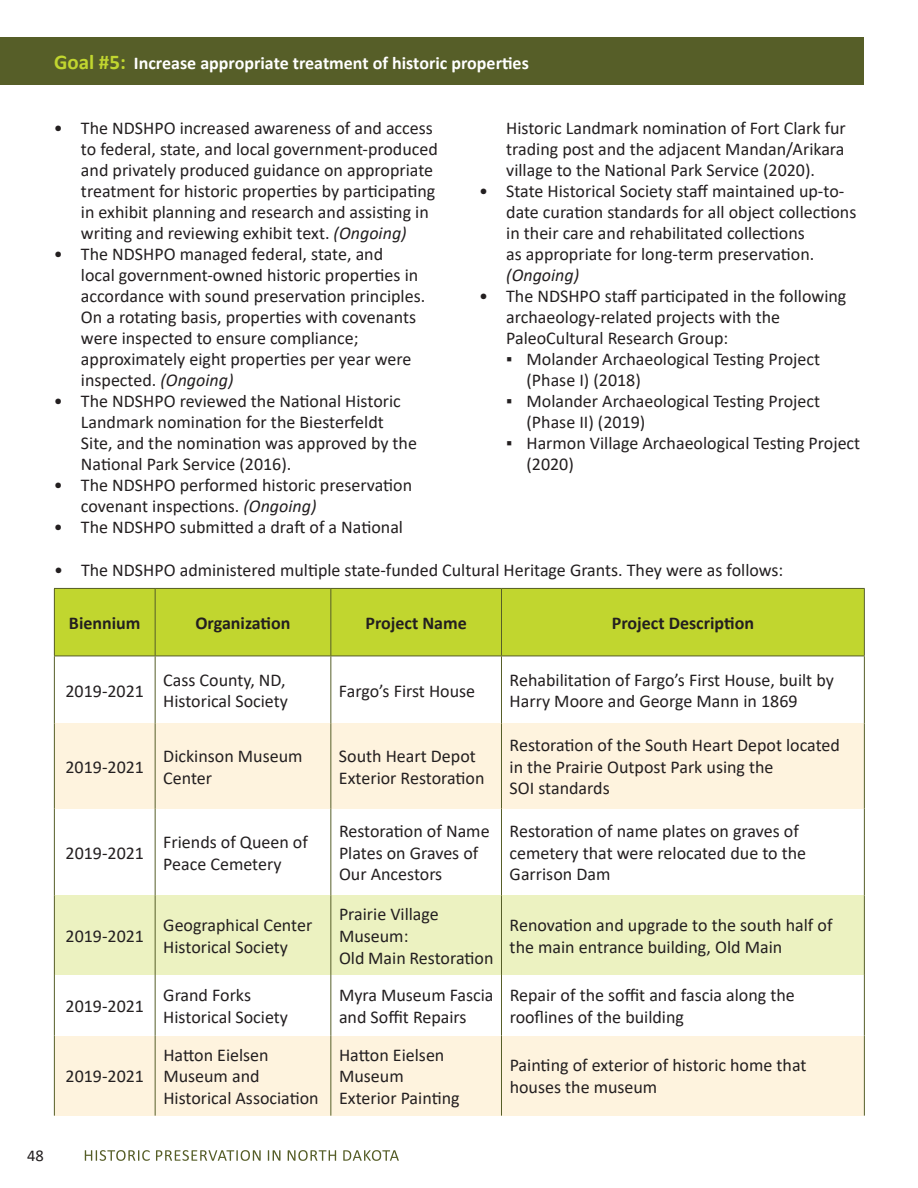
<style>
.page{position:relative;width:918px;height:1188px;background:#fff}
.page>*{position:absolute;margin:0;border:0;box-sizing:border-box;transform-origin:0 0}
.t1{font:18px/21px "Calibri";color:#231f20}
.t2{font:700 18px "Calibri";color:#fff}
.t3{font:700 18px "Calibri";color:#231f20}
.t4{font:italic 18px "Calibri";color:#231f20}
.t5{font:16.5px "Calibri";color:#231f20}
.s1{font-size:21px;color:#c1d62f}
.s2{font-style:italic}
</style>
<div class="page">
<svg style="left:85px;top:1150px;width:314px;height:11px"></svg>
<div style="left:54px;top:1036px;width:810px;height:80px;background:#fef3de"></div>
<div style="left:54px;top:723px;width:810px;height:85px;background:#fef3de"></div>
<div style="left:54px;top:896px;width:810px;height:79px;background:#ecf2c1"></div>
<div style="left:54px;top:588px;width:810px;height:68px;background:#c1d62f"></div>
<div style="left:0;top:38px;width:864px;height:47px;background:#565e28"></div>
<hr style="left:54px;top:656px;width:1px;height:67px;background:#565e28">
<hr style="left:155px;top:656px;width:1px;height:67px;background:#565e28">
<hr style="left:330px;top:656px;width:1px;height:67px;background:#565e28">
<hr style="left:501px;top:656px;width:1px;height:67px;background:#565e28">
<hr style="left:864px;top:656px;width:1px;height:67px;background:#565e28">
<hr style="left:54px;top:723px;width:1px;height:85px;background:#565e28">
<hr style="left:155px;top:723px;width:1px;height:85px;background:#565e28">
<hr style="left:330px;top:723px;width:1px;height:85px;background:#565e28">
<hr style="left:501px;top:723px;width:1px;height:85px;background:#565e28">
<hr style="left:864px;top:723px;width:1px;height:85px;background:#565e28">
<hr style="left:54px;top:809px;width:1px;height:86px;background:#565e28">
<hr style="left:155px;top:809px;width:1px;height:86px;background:#565e28">
<hr style="left:330px;top:809px;width:1px;height:86px;background:#565e28">
<hr style="left:501px;top:809px;width:1px;height:86px;background:#565e28">
<hr style="left:864px;top:809px;width:1px;height:86px;background:#565e28">
<hr style="left:54px;top:895px;width:1px;height:80px;background:#565e28">
<hr style="left:155px;top:895px;width:1px;height:80px;background:#565e28">
<hr style="left:330px;top:895px;width:1px;height:80px;background:#565e28">
<hr style="left:501px;top:895px;width:1px;height:80px;background:#565e28">
<hr style="left:864px;top:895px;width:1px;height:80px;background:#565e28">
<hr style="left:54px;top:975px;width:1px;height:60px;background:#565e28">
<hr style="left:155px;top:975px;width:1px;height:60px;background:#565e28">
<hr style="left:330px;top:975px;width:1px;height:60px;background:#565e28">
<hr style="left:501px;top:975px;width:1px;height:60px;background:#565e28">
<hr style="left:864px;top:975px;width:1px;height:60px;background:#565e28">
<hr style="left:54px;top:1035px;width:1px;height:81px;background:#565e28">
<hr style="left:155px;top:1035px;width:1px;height:81px;background:#565e28">
<hr style="left:330px;top:1035px;width:1px;height:81px;background:#565e28">
<hr style="left:501px;top:1035px;width:1px;height:81px;background:#565e28">
<hr style="left:864px;top:1035px;width:1px;height:81px;background:#565e28">
<hr style="left:54px;top:588px;width:101px;height:1px;background:#565e28">
<hr style="left:54px;top:589px;width:1px;height:67px;background:#565e28">
<hr style="left:155px;top:588px;width:176px;height:1px;background:#565e28">
<hr style="left:155px;top:589px;width:1px;height:67px;background:#565e28">
<hr style="left:331px;top:588px;width:170px;height:1px;background:#565e28">
<hr style="left:330px;top:589px;width:1px;height:67px;background:#565e28">
<hr style="left:501px;top:588px;width:364px;height:1px;background:#565e28">
<hr style="left:501px;top:589px;width:1px;height:67px;background:#565e28">
<hr style="left:864px;top:589px;width:1px;height:67px;background:#565e28">
<hr style="left:54px;top:656px;width:101px;height:1px;background:#565e28">
<hr style="left:155px;top:656px;width:176px;height:1px;background:#565e28">
<hr style="left:331px;top:656px;width:170px;height:1px;background:#565e28">
<hr style="left:501px;top:656px;width:364px;height:1px;background:#565e28">
<p class="t2" style="left:54px;top:50px;width:476px"><span class="s1">Goal #5:</span> Increase appropriate treatment of historic properties</p>
<p class="t1" style="left:81px;top:117px;width:358px;text-indent:-27px">• The NDSHPO increased awareness of and access to federal, state, and local government-produced and privately produced guidance on appropriate treatment for historic properties by participating in exhibit planning and research and assisting in writing and reviewing exhibit text. <span class="s2">(Ongoing)</span></p>
<p class="t1" style="left:81px;top:243px;width:346px;text-indent:-27px">• The NDSHPO managed federal, state, and<br>local government-owned historic properties in accordance with sound preservation principles.<br>On a rotating basis, properties with covenants were inspected to ensure compliance; approximately eight properties per year were inspected. <span class="s2">(Ongoing)</span></p>
<p class="t1" style="left:81px;top:390px;width:338px;text-indent:-27px">• The NDSHPO reviewed the National Historic Landmark nomination for the Biesterfeldt Site, and the nomination was approved by the National Park Service (2016).</p>
<p class="t1" style="left:81px;top:474px;width:333px;text-indent:-27px">• The NDSHPO performed historic preservation covenant inspections. <span class="s2">(Ongoing)</span></p>
<p class="t1" style="left:54px;top:516px;width:351px">• The NDSHPO submitted a draft of a National</p>
<p class="t1" style="left:506px;top:117px;width:341px;text-align:justify">Historic Landmark nomination of Fort Clark fur trading post and the adjacent Mandan/Arikara village to the National Park Service (2020).</p>
<p class="t1" style="left:506px;top:180px;width:352px;text-indent:-27px">• State Historical Society staff maintained up-to&shy;date curation standards for all object collections in their care and rehabilitated collections<br>as appropriate for long-term preservation.</p>
<p class="t4" style="left:506px;top:263px;width:75px">(Ongoing)</p>
<p class="t1" style="left:506px;top:285px;width:342px;text-indent:-27px">• The NDSHPO staff participated in the following archaeology-related projects with the<br>PaleoCultural Research Group:</p>
<p class="t1" style="left:526px;top:348px;width:295px;text-indent:-20px">▪ Molander Archaeological Testing Project (Phase I) (2018)</p>
<p class="t1" style="left:526px;top:390px;width:295px;text-indent:-20px">▪ Molander Archaeological Testing Project (Phase II) (2019)</p>
<p class="t1" style="left:526px;top:432px;width:335px;text-indent:-20px">▪ Harmon Village Archaeological Testing Project (2020)</p>
<p class="t1" style="left:54px;top:559px;width:731px">• The NDSHPO administered multiple state-funded Cultural Heritage Grants. They were as follows:</p>
<p class="t3" style="left:69px;top:610px;width:73px">Biennium</p>
<p class="t3" style="left:195px;top:610px;width:97px">Organization</p>
<p class="t3" style="left:365px;top:610px;width:103px">Project Name</p>
<p class="t3" style="left:612px;top:610px;width:144px">Project Description</p>
<p class="t1" style="left:66px;top:680px;width:80px">2019-2021</p>
<p class="t1" style="left:163px;top:669px;width:126px;line-height:21.6px">Cass County, ND,<br>Historical Society</p>
<p class="t1" style="left:339px;top:680px;width:138px">Fargo’s First House</p>
<p class="t1" style="left:510px;top:669px;width:326px;line-height:21.6px">Rehabilitation of Fargo’s First House, built by<br>Harry Moore and George Mann in 1869</p>
<p class="t1" style="left:66px;top:756px;width:80px">2019-2021</p>
<p class="t1" style="left:163px;top:745px;width:141px;line-height:21.6px">Dickinson Museum<br>Center</p>
<p class="t1" style="left:339px;top:745px;width:147px;line-height:21.6px">South Heart Depot<br>Exterior Restoration</p>
<p class="t1" style="left:510px;top:734px;width:332px;line-height:21.6px">Restoration of the South Heart Depot located in the Prairie Outpost Park using the<br>SOI standards</p>
<p class="t1" style="left:66px;top:842px;width:80px">2019-2021</p>
<p class="t1" style="left:163px;top:831px;width:146px;line-height:21.6px">Friends of Queen of<br>Peace Cemetery</p>
<p class="t1" style="left:339px;top:820px;width:152px;line-height:21.6px">Restoration of Name<br>Plates on Graves of<br>Our Ancestors</p>
<p class="t1" style="left:510px;top:820px;width:298px;line-height:21.6px">Restoration of name plates on graves of cemetery that were relocated due to the<br>Garrison Dam</p>
<p class="t1" style="left:66px;top:925px;width:80px">2019-2021</p>
<p class="t1" style="left:163px;top:914px;width:151px;line-height:21.6px">Geographical Center<br>Historical Society</p>
<p class="t1" style="left:339px;top:903px;width:156px;line-height:21.6px">Prairie Village<br>Museum:<br>Old Main Restoration</p>
<p class="t1" style="left:510px;top:914px;width:324px;line-height:21.6px">Renovation and upgrade to the south half of the main entrance building, Old Main</p>
<p class="t1" style="left:66px;top:995px;width:80px">2019-2021</p>
<p class="t1" style="left:163px;top:984px;width:126px;line-height:21.6px">Grand Forks<br>Historical Society</p>
<p class="t1" style="left:339px;top:984px;width:156px;line-height:21.6px">Myra Museum Fascia and Soffit Repairs</p>
<p class="t1" style="left:510px;top:984px;width:287px;line-height:21.6px">Repair of the soffit and fascia along the rooflines of the building</p>
<p class="t1" style="left:66px;top:1065px;width:80px">2019-2021</p>
<p class="t1" style="left:163px;top:1043px;width:157px;line-height:21.6px">Hatton Eielsen<br>Museum and<br>Historical Association</p>
<p class="t1" style="left:339px;top:1043px;width:122px;line-height:21.6px">Hatton Eielsen<br>Museum<br>Exterior Painting</p>
<p class="t1" style="left:510px;top:1054px;width:298px;line-height:21.6px">Painting of exterior of historic home that houses the museum</p>
<p class="t5" style="left:27px;top:1144px;width:18px">48</p>
</div>
